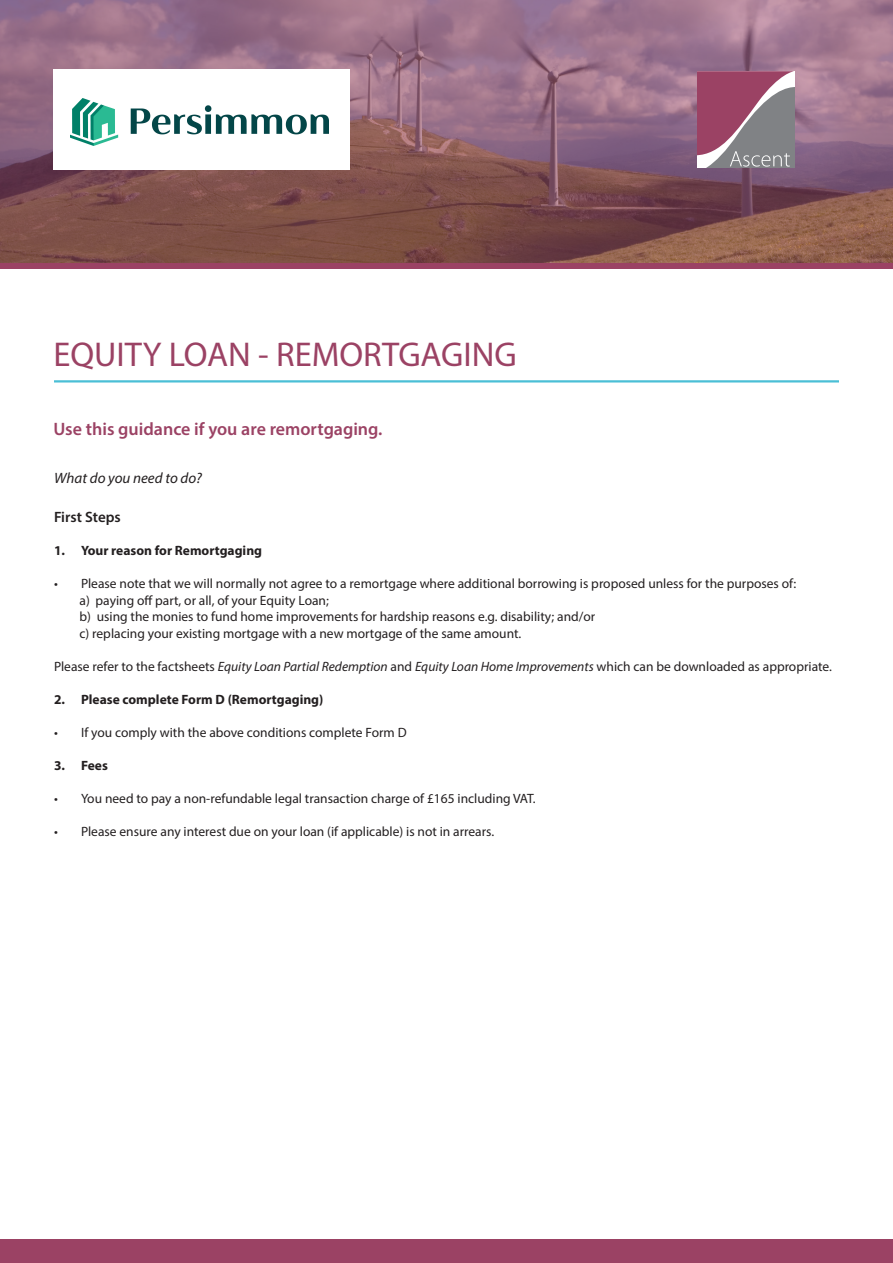
<style>
.page{position:relative;width:893px;height:1263px;background:#fff}
.page>*{position:absolute;margin:0;border:0;box-sizing:border-box;transform-origin:0 0}
.t1{font:34.5px "Myriad Pro";color:#9b4264}
.t2{font:600 18px "Myriad Pro";color:#9b4264}
.t3{font:italic 15px "Myriad Pro";color:#231f20}
.t4{font:600 15px "Myriad Pro";color:#231f20}
.t5{font:13.5px "Myriad Pro";color:#231f20}
.t6{font:700 13.5px "Myriad Pro";color:#231f20}
.s1{font-style:italic}
</style>
<div class="page">
<hr style="left:54px;top:380px;width:785px;height:2px;background:#4abfd6">
<div style="left:0;top:1240px;width:893px;height:23px;background:#9b4264"></div>
<svg style="left:0;top:0;width:893px;height:263px;background:#8d626e"></svg>
<div style="left:53px;top:69px;width:297px;height:101px;background:#fff"></div>
<div style="left:0;top:263px;width:893px;height:6px;background:#9b4264"></div>
<svg style="left:697px;top:72px;width:97px;height:96px;background:#9b7283"></svg>
<img style="left:71px;top:99px;width:258px;height:46px">
<p class="t1" style="left:54px;top:333px;width:465px">EQUITY LOAN - REMORTGAGING</p>
<p class="t2" style="left:54px;top:418px;width:330px">Use this guidance if you are remortgaging.</p>
<p class="t3" style="left:54px;top:469px;width:150px">What do you need to do?</p>
<p class="t4" style="left:54px;top:508px;width:68px">First Steps</p>
<p class="t6" style="left:54px;top:542px;width:210px">1. Your reason for Remortgaging</p>
<p class="t5" style="left:54px;top:575px;width:744px">• Please note that we will normally not agree to a remortgage where additional borrowing is proposed unless for the purposes of:</p>
<p class="t5" style="left:80px;top:592px;width:251px">a) paying off part, or all, of your Equity Loan;</p>
<p class="t5" style="left:80px;top:608px;width:517px">b) using the monies to fund home improvements for hardship reasons e.g. disability; and/or</p>
<p class="t5" style="left:80px;top:625px;width:443px">c) replacing your existing mortgage with a new mortgage of the same amount.</p>
<p class="t5" style="left:54px;top:658px;width:779px">Please refer to the factsheets <span class="s1">Equity Loan Partial Redemption</span> and <span class="s1">Equity Loan Home Improvements</span> which can be downloaded as appropriate.</p>
<p class="t6" style="left:54px;top:690px;width:271px">2. Please complete Form D (Remortgaging)</p>
<p class="t5" style="left:54px;top:724px;width:354px">• If you comply with the above conditions complete Form D</p>
<p class="t6" style="left:54px;top:756px;width:55px">3. Fees</p>
<p class="t5" style="left:54px;top:790px;width:483px">• You need to pay a non-refundable legal transaction charge of £165 including VAT.</p>
<p class="t5" style="left:54px;top:823px;width:442px">• Please ensure any interest due on your loan (if applicable) is not in arrears.</p>
</div>
